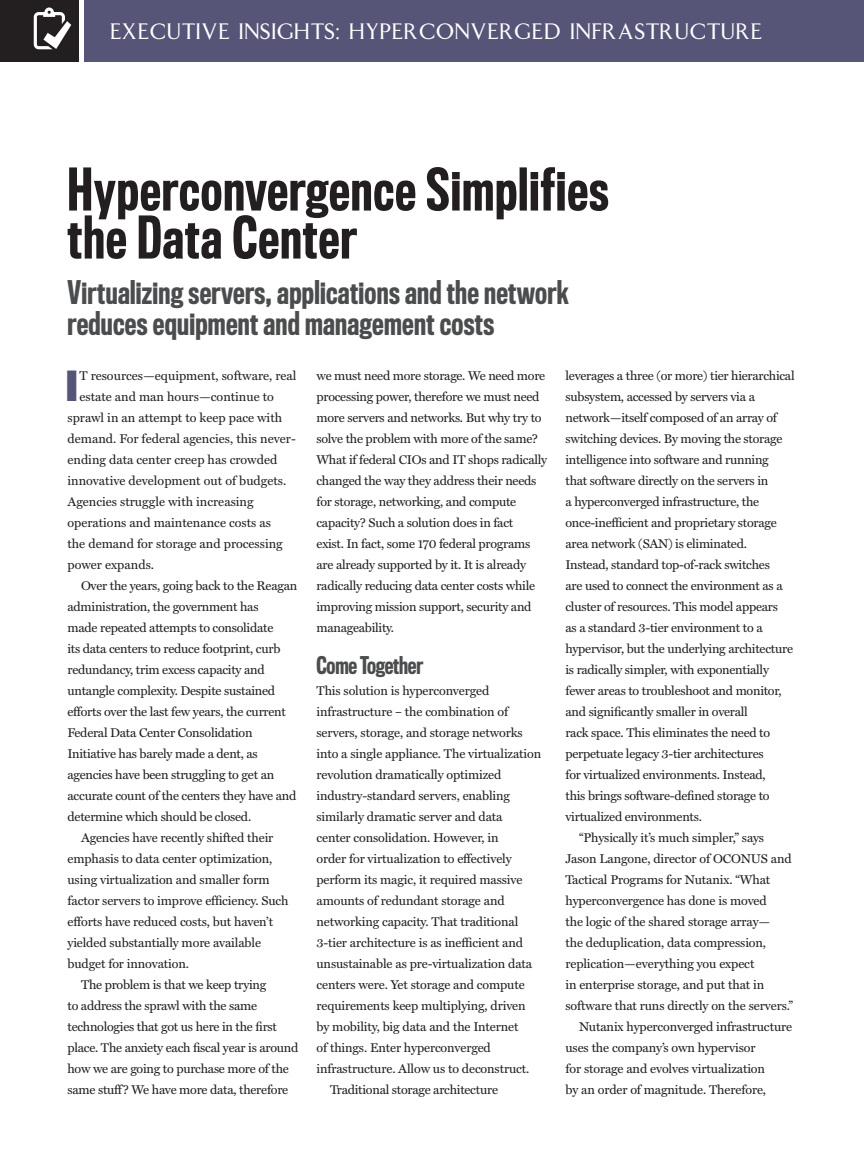
<style>
.page{position:relative;width:864px;height:1161px;background:#fff}
.page>*{position:absolute;margin:0;border:0;box-sizing:border-box;transform-origin:0 0}
._36_Head_Titling{font:500 54px/48px "Titling Gothic FB Comp";letter-spacing:.02em;color:#231f20}
.Q_A_txt{font:900 41.1px "Boomer";color:#565477}
.Trending18_18_SmHead{font:500 30px/31.5px "Titling Gothic FB Comp";letter-spacing:.01em;color:#4b4c4d}
.Trending18_18_SmHead-2{font:500 22.5px "Titling Gothic FB Comp";letter-spacing:-.01em;color:#4b4c4d}
.t1{font:21px "Arrow";letter-spacing:.04em;color:#fff}
._9_12_Miller_Txt_RR{font:12.75px/21px "Miller Text";letter-spacing:-.02em;color:#231f20}
.Q_A_txt-2{font:12.75px "Miller Text";color:#231f20}
</style>
<div class="page">
<div style="left:85px;top:0;width:779px;height:61px;background:#565477"></div>
<div style="left:0;top:0;width:78px;height:61px;background:#231f20"></div>
<svg style="left:34px;top:8px;width:37px;height:41px"></svg>
<p class="t1" style="left:110px;top:20px;width:654px">EXECUTIVE INSIGHTS: HYPERCONVERGED INFRASTRUCTURE</p>
<p class="_36_Head_Titling" style="left:68px;top:165px;width:543px">Hyperconvergence Simplifies the Data Center</p>
<p class="Trending18_18_SmHead" style="left:68px;top:276px;width:503px">Virtualizing servers, applications and the network reduces equipment and management costs</p>
<p class="Q_A_txt" style="left:64px;top:358px;width:17px">I</p>
<p class="Q_A_txt-2" style="left:79px;top:368px;width:219px">T resources—equipment, software, real</p>
<p class="Q_A_txt-2" style="left:79px;top:389px;width:196px">estate and man hours—continue to</p>
<p class="Q_A_txt-2" style="left:68px;top:410px;width:216px">sprawl in an attempt to keep pace with</p>
<p class="Q_A_txt-2" style="left:68px;top:431px;width:230px">demand. For federal agencies, this never-</p>
<p class="Q_A_txt-2" style="left:68px;top:452px;width:211px">ending data center creep has crowded</p>
<p class="Q_A_txt-2" style="left:68px;top:473px;width:220px">innovative development out of budgets.</p>
<p class="Q_A_txt-2" style="left:68px;top:494px;width:188px">Agencies struggle with increasing</p>
<p class="Q_A_txt-2" style="left:68px;top:515px;width:205px">operations and maintenance costs as</p>
<p class="Q_A_txt-2" style="left:68px;top:536px;width:217px">the demand for storage and processing</p>
<p class="Q_A_txt-2" style="left:68px;top:557px;width:88px">power expands.</p>
<p class="_9_12_Miller_Txt_RR" style="left:68px;top:575px;width:231px;text-indent:14px">Over the years, going back to the Reagan administration, the government has<br>made repeated attempts to consolidate<br>its data centers to reduce footprint, curb redundancy, trim excess capacity and untangle complexity. Despite sustained efforts over the last few years, the current Federal Data Center Consolidation Initiative has barely made a dent, as agencies have been struggling to get an accurate count of the centers they have and determine which should be closed.</p>
<p class="_9_12_Miller_Txt_RR" style="left:68px;top:827px;width:223px;text-indent:14px">Agencies have recently shifted their emphasis to data center optimization, using virtualization and smaller form factor servers to improve efficiency. Such efforts have reduced costs, but haven’t yielded substantially more available budget for innovation.</p>
<p class="_9_12_Miller_Txt_RR" style="left:68px;top:974px;width:232px;text-indent:14px">The problem is that we keep trying<br>to address the sprawl with the same technologies that got us here in the first place. The anxiety each fiscal year is around how we are going to purchase more of the same stuff? We have more data, therefore</p>
<p class="_9_12_Miller_Txt_RR" style="left:316px;top:365px;width:232px">we must need more storage. We need more processing power, therefore we must need more servers and networks. But why try to solve the problem with more of the same?<br>What if federal CIOs and IT shops radically changed the way they address their needs for storage, networking, and compute capacity? Such a solution does in fact<br>exist. In fact, some 170 federal programs are already supported by it. It is already radically reducing data center costs while improving mission support, security and manageability.</p>
<p class="Trending18_18_SmHead-2" style="left:316px;top:651px;width:108px">Come Together</p>
<p class="_9_12_Miller_Txt_RR" style="left:316px;top:680px;width:226px">This solution is hyperconverged infrastructure – the combination of servers, storage, and storage networks into a single appliance. The virtualization revolution dramatically optimized industry-standard servers, enabling similarly dramatic server and data<br>center consolidation. However, in<br>order for virtualization to effectively perform its magic, it required massive amounts of redundant storage and networking capacity. That traditional 3-tier architecture is as inefficient and unsustainable as pre-virtualization data centers were. Yet storage and compute requirements keep multiplying, driven by mobility, big data and the Internet<br>of things. Enter hyperconverged infrastructure. Allow us to deconstruct.</p>
<p class="_9_12_Miller_Txt_RR" style="left:330px;top:1079px;width:170px">Traditional storage architecture</p>
<p class="_9_12_Miller_Txt_RR" style="left:566px;top:365px;width:231px">leverages a three (or more) tier hierarchical subsystem, accessed by servers via a network—itself composed of an array of switching devices. By moving the storage intelligence into software and running<br>that software directly on the servers in<br>a hyperconverged infrastructure, the once-inefficient and proprietary storage area network (SAN) is eliminated.<br>Instead, standard top-of-rack switches<br>are used to connect the environment as a cluster of resources. This model appears<br>as a standard 3-tier environment to a hypervisor, but the underlying architecture is radically simpler, with exponentially fewer areas to troubleshoot and monitor, and significantly smaller in overall<br>rack space. This eliminates the need to perpetuate legacy 3-tier architectures<br>for virtualized environments. Instead,<br>this brings software-defined storage to virtualized environments.</p>
<p class="_9_12_Miller_Txt_RR" style="left:566px;top:827px;width:229px;text-indent:14px">“Physically it’s much simpler,” says Jason Langone, director of OCONUS and Tactical Programs for Nutanix. “What hyperconvergence has done is moved<br>the logic of the shared storage array—<br>the deduplication, data compression, replication—everything you expect<br>in enterprise storage, and put that in software that runs directly on the servers.”</p>
<p class="_9_12_Miller_Txt_RR" style="left:566px;top:1016px;width:228px;text-indent:14px">Nutanix hyperconverged infrastructure uses the company’s own hypervisor<br>for storage and evolves virtualization<br>by an order of magnitude. Therefore,</p>
</div>
